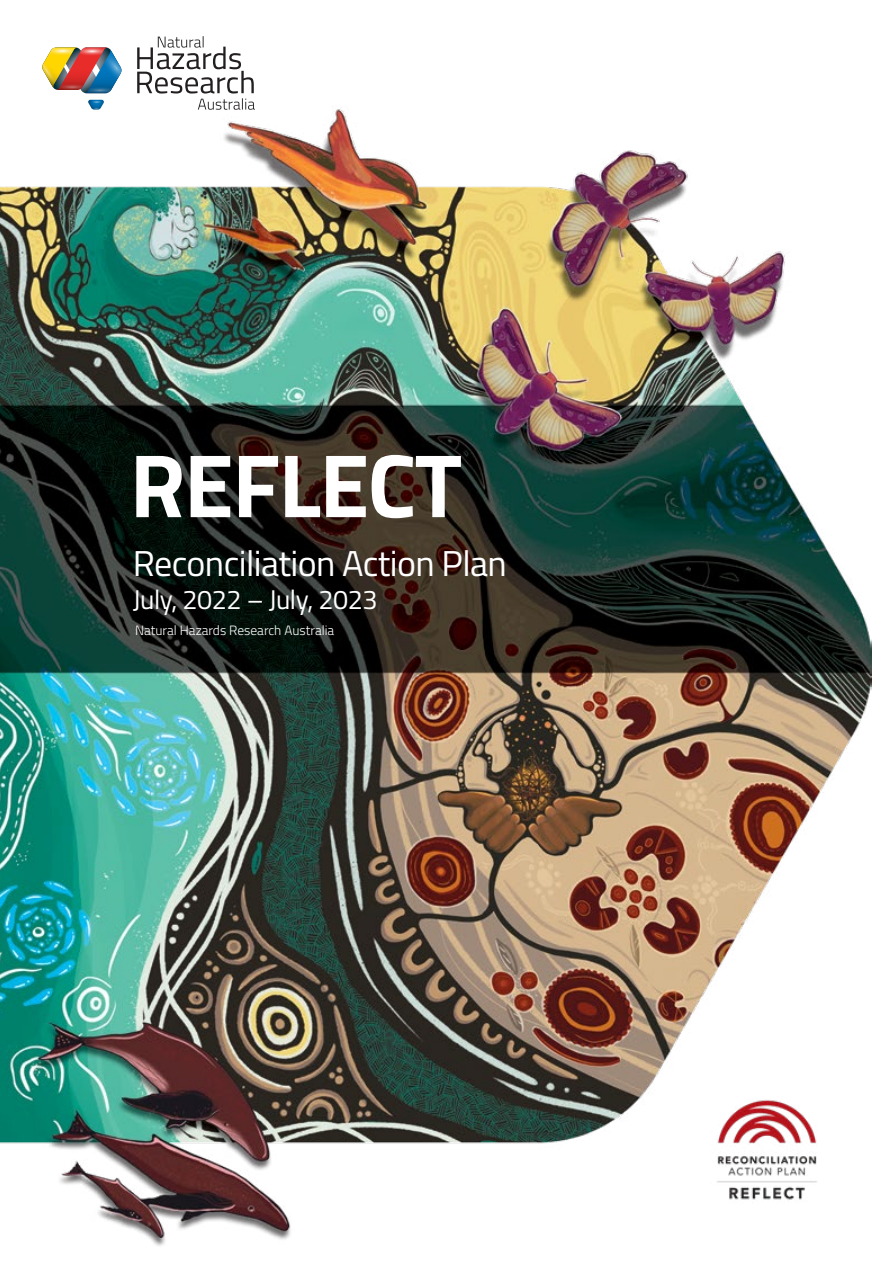
<style>
.page{position:relative;width:893px;height:1263px;background:#fff}
.page>*{position:absolute;margin:0;border:0;box-sizing:border-box;transform-origin:0 0}
.t1{font:700 90px "Titillium Web";letter-spacing:-.015em;color:#fff}
.t2{font:36px "Titillium Web";letter-spacing:-.015em;color:#fff}
.t3{font:27px "Titillium Web";letter-spacing:-.015em;color:#fff}
.t4{font:300 13.5px "Titillium Web";color:#fff}
</style>
<div class="page">
<img style="left:0;top:36px;width:872px;height:1210px">
<img style="left:702px;top:1086px;width:131px;height:126px">
<p class="t1" style="left:130px;top:417px;width:334px">REFLECT</p>
<p class="t2" style="left:133px;top:537px;width:375px">Reconciliation Action Plan</p>
<p class="t3" style="left:133px;top:579px;width:246px">July, 2022 – July, 2023</p>
<p class="t4" style="left:135px;top:621px;width:201px">Natural Hazards Research Australia</p>
</div>
